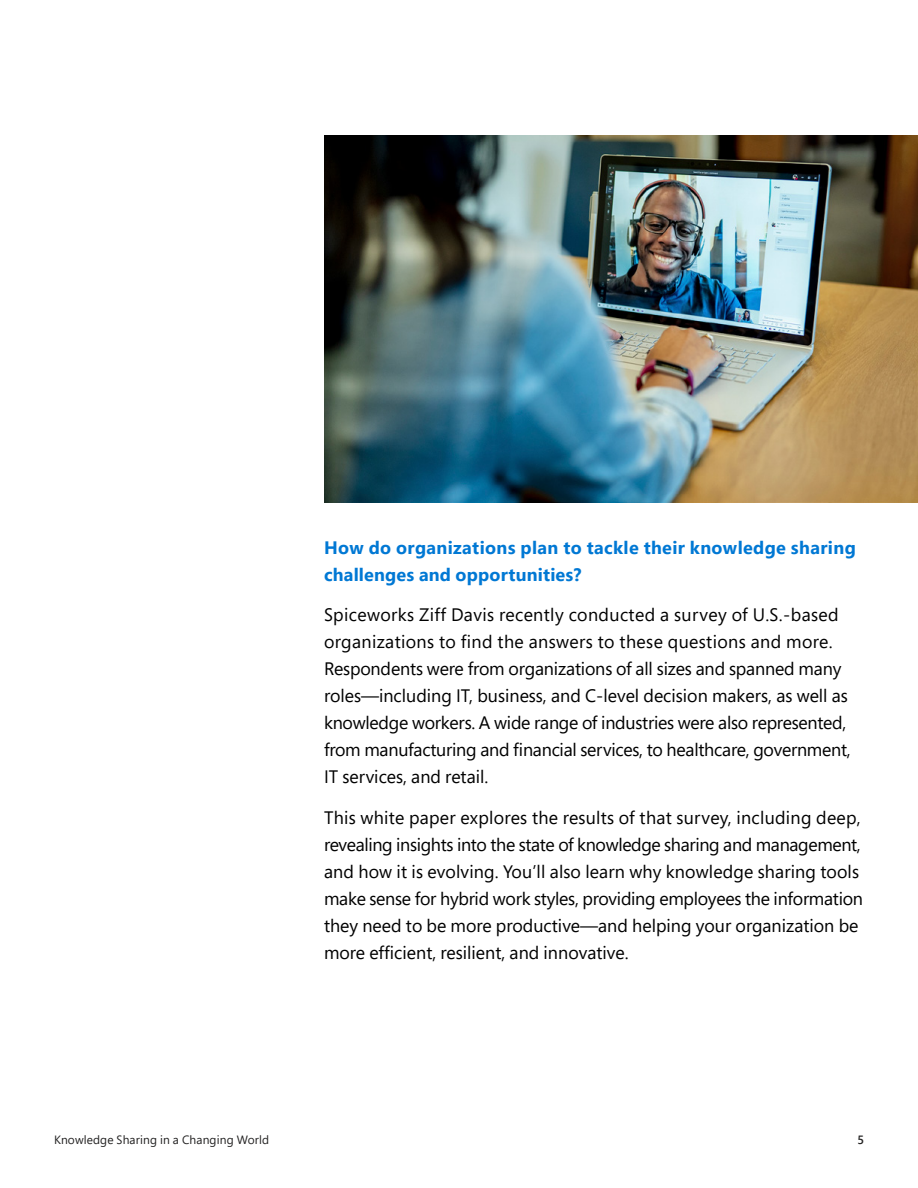
<style>
.page{position:relative;width:918px;height:1188px;background:#fff}
.page>*{position:absolute;margin:0;border:0;box-sizing:border-box;transform-origin:0 0}
.t1{font:18px/27px "Segoe Pro";color:#000}
.t2{font:700 18px/27px "Segoe Pro";letter-spacing:.02em;color:#0078d4}
.t3{font:12px "Segoe Pro";letter-spacing:.01em;color:#232222}
.t4{font:600 12px "Segoe Pro";color:#232222}
</style>
<div class="page">
<img style="left:324px;top:135px;width:594px;height:367px">
<p class="t2" style="left:324px;top:533px;width:533px">How do organizations plan to tackle their knowledge sharing challenges and opportunities?</p>
<p class="t1" style="left:324px;top:601px;width:528px">Spiceworks Ziff Davis recently conducted a survey of U.S.-based organizations to find the answers to these questions and more.<br>Respondents were from organizations of all sizes and spanned many roles—including IT, business, and C-level decision makers, as well as knowledge workers. A wide range of industries were also represented, from manufacturing and financial services, to healthcare, government, IT services, and retail.</p>
<p class="t1" style="left:324px;top:803px;width:541px">This white paper explores the results of that survey, including deep, revealing insights into the state of knowledge sharing and management, and how it is evolving. You’ll also learn why knowledge sharing tools make sense for hybrid work styles, providing employees the information they need to be more productive—and helping your organization be more efficient, resilient, and innovative.</p>
<p class="t3" style="left:54px;top:1131px;width:217px">Knowledge Sharing in a Changing World</p>
<p class="t4" style="left:857px;top:1131px;width:8px">5</p>
</div>
